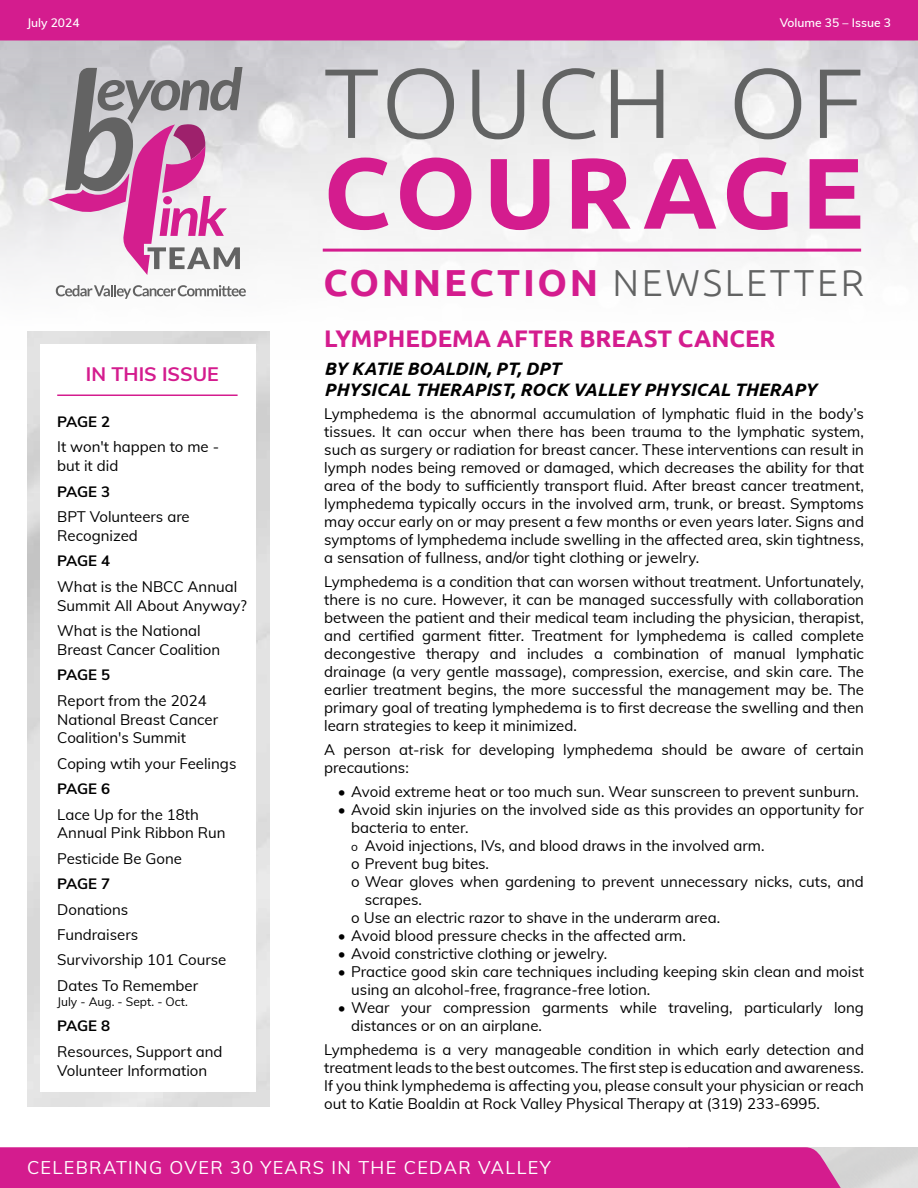
<style>
.page{position:relative;width:918px;height:1188px;background:#fff}
.page>*{position:absolute;margin:0;border:0;box-sizing:border-box;transform-origin:0 0}
.t1{font:700 100.35px "Ubuntu";letter-spacing:.07em;color:#d41c8e}
.t2{font:300 98.55px "Ubuntu";letter-spacing:.03em;color:#626363;scale:1.04 1}
.t3{font:700 37.65px "Ubuntu";letter-spacing:.07em;color:#d41c8e}
.t4{font:700 24px "Ubuntu";color:#d41c8e}
.t5{font:700 19.5px "Muli";color:#d41c8e}
.t6{font:italic 700 18px/21px "Ubuntu";color:#000}
.t7{font:18px "Muli";letter-spacing:.075em;color:#fff}
.t8{font:15px/18px "Muli";color:#000}
.t9{font:700 15px "Muli";letter-spacing:-.02em;color:#000}
.t10{font:600 12px "Muli";color:#fff}
.t11{font:12px "Muli";color:#000}
.s1{font-weight:300;color:#626363}
.s2{font-size:12px}
</style>
<div class="page">
<div style="left:0;top:1147px;width:849px;height:41px;background:#d41c8e"></div>
<hr style="left:57px;top:394px;width:181px;height:2px;background:#d41c8e">
<svg style="left:56px;top:285px;width:190px;height:14px"></svg>
<svg style="left:48px;top:67px;width:195px;height:208px"></svg>
<hr style="left:323px;top:249px;width:538px;height:3px;background:#d41c8e">
<div style="left:0;top:0;width:918px;height:40px;background:#d41c8e"></div>
<p class="t10" style="left:27px;top:13px;width:54px">July 2024</p>
<p class="t10" style="left:780px;top:13px;width:113px">Volume 35 – Issue 3</p>
<h3 class="t5" style="left:86px;top:360px;width:134px">IN THIS ISSUE</h3>
<p class="t9" style="left:57px;top:411px;width:54px">PAGE 2</p>
<p class="t8" style="left:57px;top:437px;width:163px;line-height:18.9px">It won't happen to me - but it did</p>
<p class="t9" style="left:57px;top:480px;width:54px">PAGE 3</p>
<p class="t8" style="left:57px;top:506px;width:134px;line-height:18.9px">BPT Volunteers are<br>Recognized</p>
<p class="t9" style="left:57px;top:550px;width:54px">PAGE 4</p>
<p class="t8" style="left:57px;top:576px;width:191px;line-height:18.9px">What is the NBCC Annual<br>Summit All About Anyway?</p>
<p class="t8" style="left:57px;top:620px;width:165px;line-height:18.9px">What is the National<br>Breast Cancer Coalition</p>
<p class="t9" style="left:57px;top:664px;width:54px">PAGE 5</p>
<p class="t8" style="left:57px;top:690px;width:162px;line-height:18.9px">Report from the 2024<br>National Breast Cancer<br>Coalition's Summit</p>
<p class="t8" style="left:57px;top:754px;width:181px">Coping wtih your Feelings</p>
<p class="t9" style="left:57px;top:778px;width:54px">PAGE 6</p>
<p class="t8" style="left:57px;top:804px;width:170px;line-height:18.9px">Lace Up for the 18th<br>Annual Pink Ribbon Run</p>
<p class="t8" style="left:57px;top:849px;width:126px">Pesticide Be Gone</p>
<p class="t9" style="left:57px;top:873px;width:54px">PAGE 7</p>
<p class="t8" style="left:57px;top:896px;width:171px;line-height:25.3px">Donations<br>Fundraisers<br>Survivorship 101 Course<br>Dates To Remember</p>
<p class="t11" style="left:57px;top:993px;width:132px">July - Aug. - Sept. - Oct.</p>
<p class="t9" style="left:57px;top:1015px;width:54px">PAGE 8</p>
<p class="t8" style="left:57px;top:1041px;width:167px;line-height:18.9px">Resources, Support and<br>Volunteer Information</p>
<h2 class="t2" style="left:324px;top:44px;width:521px">TOUCH OF</h2>
<h1 class="t1" style="left:324px;top:132px;width:542px">COURAGE</h1>
<h3 class="t3" style="left:324px;top:260px;width:542px">CONNECTION <span class="s1">NEWSLETTER</span></h3>
<h3 class="t4" style="left:324px;top:324px;width:453px">LYMPHEDEMA AFTER BREAST CANCER</h3>
<p class="t6" style="left:324px;top:357px;width:494px">BY KATIE BOALDIN, PT, DPT<br>PHYSICAL THERAPIST, ROCK VALLEY PHYSICAL THERAPY</p>
<p class="t8" style="left:324px;top:404px;width:541px;text-align:justify">Lymphedema is the abnormal accumulation of lymphatic fluid in the body’s tissues. It can occur when there has been trauma to the lymphatic system, such as surgery or radiation for breast cancer. These interventions can result in lymph nodes being removed or damaged, which decreases the ability for that area of the body to sufficiently transport fluid. After breast cancer treatment, lymphedema typically occurs in the involved arm, trunk, or breast. Symptoms may occur early on or may present a few months or even years later. Signs and symptoms of lymphedema include swelling in the affected area, skin tightness, a sensation of fullness, and/or tight clothing or jewelry.</p>
<p class="t8" style="left:324px;top:572px;width:541px;text-align:justify">Lymphedema is a condition that can worsen without treatment. Unfortunately, there is no cure. However, it can be managed successfully with collaboration between the patient and their medical team including the physician, therapist, and certified garment fitter. Treatment for lymphedema is called complete decongestive therapy and includes a combination of manual lymphatic drainage (a very gentle massage), compression, exercise, and skin care. The earlier treatment begins, the more successful the management may be. The primary goal of treating lymphedema is to first decrease the swelling and then learn strategies to keep it minimized.</p>
<p class="t8" style="left:324px;top:740px;width:541px">A person at-risk for developing lymphedema should be aware of certain precautions:</p>
<p class="t8" style="left:338px;top:782px;width:523px">• Avoid extreme heat or too much sun. Wear sunscreen to prevent sunburn.</p>
<p class="t8" style="left:338px;top:800px;width:528px">• Avoid skin injuries on the involved side as this provides an opportunity for</p>
<p class="t8" style="left:351px;top:818px;width:119px">bacteria to enter.</p>
<p class="t8" style="left:351px;top:836px;width:415px"><span class="s2">o</span> Avoid injections, IVs, and blood draws in the involved arm.</p>
<p class="t8" style="left:351px;top:854px;width:139px">o Prevent bug bites.</p>
<p class="t8" style="left:351px;top:872px;width:514px">o Wear gloves when gardening to prevent unnecessary nicks, cuts, and</p>
<p class="t8" style="left:365px;top:890px;width:59px">scrapes.</p>
<p class="t8" style="left:351px;top:908px;width:370px">o Use an electric razor to shave in the underarm area.</p>
<p class="t8" style="left:338px;top:926px;width:350px">• Avoid blood pressure checks in the affected arm.</p>
<p class="t8" style="left:338px;top:944px;width:271px">• Avoid constrictive clothing or jewelry.</p>
<p class="t8" style="left:351px;top:962px;width:514px;text-indent:-14px">• Practice good skin care techniques including keeping skin clean and moist using an alcohol-free, fragrance-free lotion.</p>
<p class="t8" style="left:351px;top:998px;width:514px;text-indent:-14px">• Wear your compression garments while traveling, particularly long distances or on an airplane.</p>
<p class="t8" style="left:324px;top:1040px;width:541px;text-align:justify">Lymphedema is a very manageable condition in which early detection and treatment leads to the best outcomes. The first step is education and awareness.<br>If you think lymphedema is affecting you, please consult your physician or reach out to Katie Boaldin at Rock Valley Physical Therapy at (319) 233-6995.</p>
<p class="t7" style="left:27px;top:1155px;width:525px">CELEBRATING OVER 30 YEARS IN THE CEDAR VALLEY</p>
</div>
